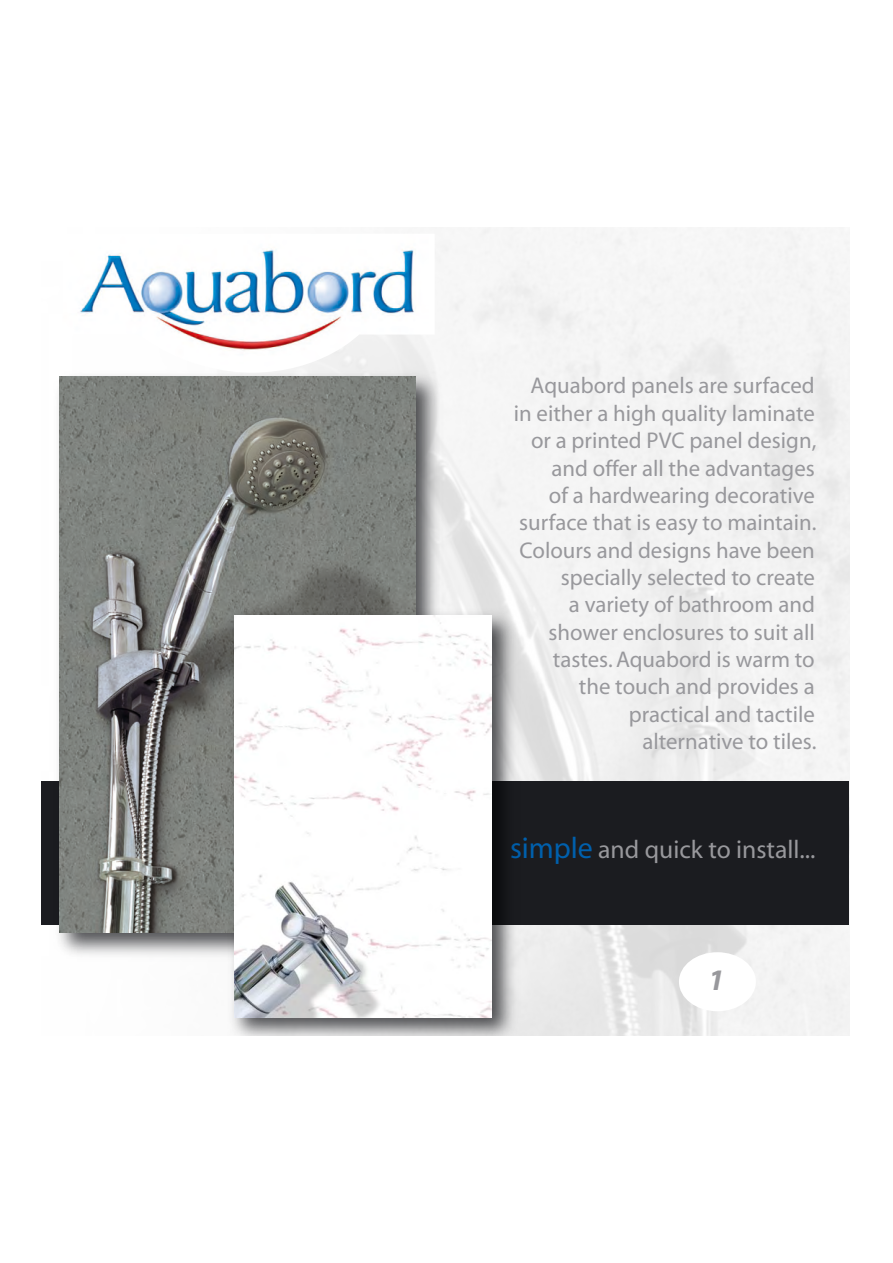
<style>
.page{position:relative;width:893px;height:1263px;background:#fff}
.page>*{position:absolute;margin:0;border:0;box-sizing:border-box;transform-origin:0 0}
.t1{font:italic 700 30px "Myriad";color:#98989c}
.t2{font:25.65px "Myriad";color:#98989c}
.t3{font:22.8px/27.3px "Myriad";color:#98989c;text-align:right}
.s1{font-size:30px;color:#0060ad}
</style>
<div class="page">
<img style="left:41px;top:227px;width:808px;height:808px">
<div style="left:41px;top:781px;width:808px;height:143px;background:#1b1c20"></div>
<div style="left:679px;top:952px;width:77px;height:59px;background:#fff;border-radius:50%"></div>
<img style="left:49px;top:365px;width:398px;height:600px">
<img style="left:59px;top:376px;width:356px;height:556px">
<img style="left:223px;top:604px;width:301px;height:431px">
<img style="left:234px;top:615px;width:258px;height:402px">
<img style="left:63px;top:234px;width:372px;height:141px">
<p class="t3" style="left:514px;top:373px;width:304px">Aquabord panels are surfaced in either a high quality laminate or a printed PVC panel design, and offer all the advantages<br>of a hardwearing decorative surface that is easy to maintain.<br>Colours and designs have been specially selected to create<br>a variety of bathroom and shower enclosures to suit all tastes. Aquabord is warm to<br>the touch and provides a practical and tactile<br>alternative to tiles.</p>
<p class="t2" style="left:510px;top:836px;width:307px"><span class="s1">simple</span> and quick to install...</p>
<h1 class="t1" style="left:708px;top:964px;width:18px">1</h1>
</div>
